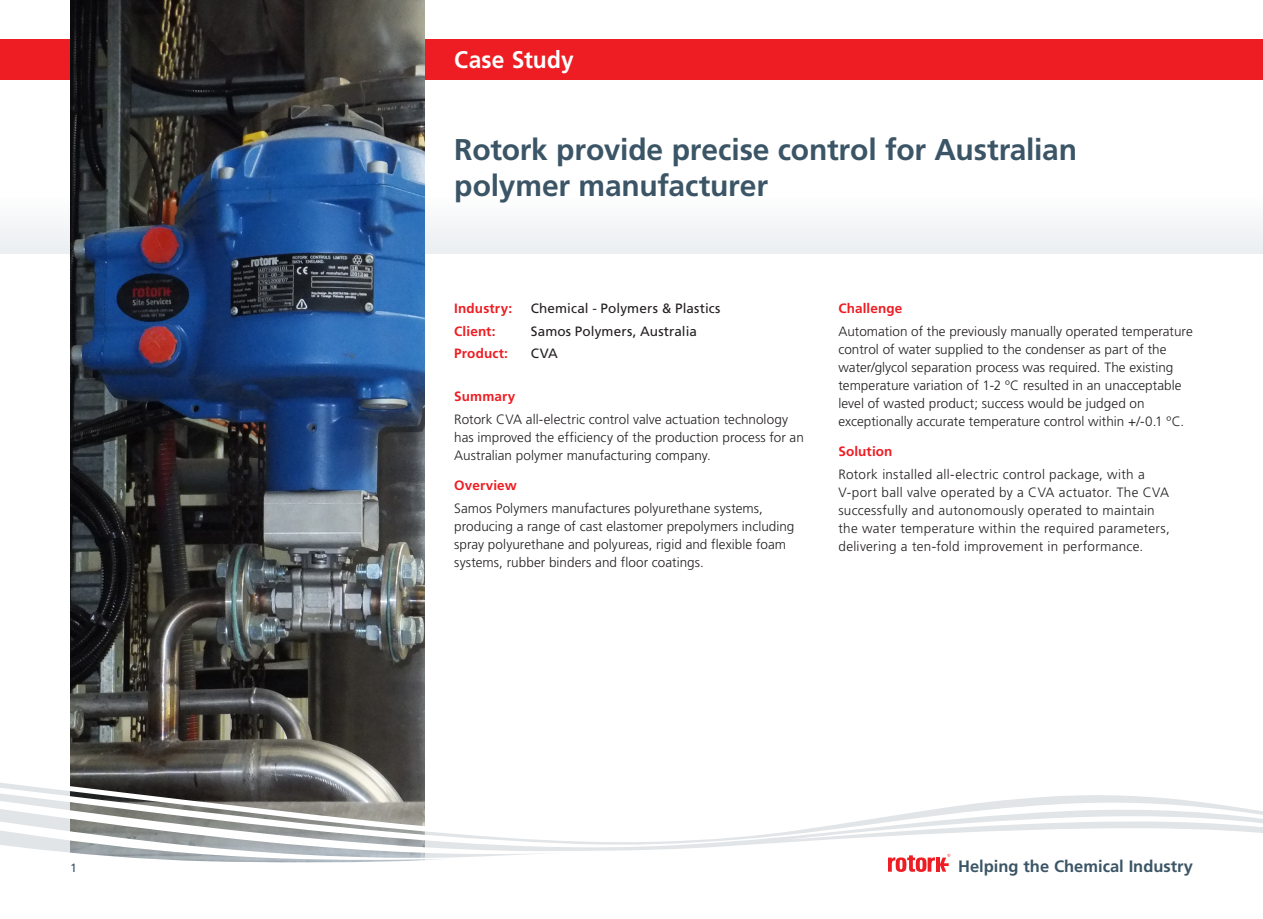
<style>
.page{position:relative;width:1263px;height:919px;background:#fff}
.page>*{position:absolute;margin:0;border:0;box-sizing:border-box;transform-origin:0 0}
.t1{font:700 30px/36px "Frutiger LT Std";letter-spacing:-.005em;color:#3b5566}
.t2{font:700 24px "Frutiger LT Std";letter-spacing:.005em;color:#fff;scale:.95 1}
.t3{font:700 16.5px "Frutiger LT Std";color:#3b5566}
.t4{font:300 13.5px/18px "Frutiger LT Std";letter-spacing:.005em;color:#231f20}
.t5{font:700 13.5px "Frutiger LT Std";letter-spacing:.01em;color:#ee1d23}
.t6{font:13.5px "Frutiger LT Pro";letter-spacing:.01em;color:#231f20}
.t7{font:12px "Frutiger LT Std";color:#3b5566}
</style>
<div class="page">
<div style="left:0;top:39px;width:1263px;height:41px;background:#ee1d23"></div>
<div style="left:0;top:195px;width:1263px;height:58px;background:#f4f6f7"></div>
<img style="left:70px;top:0;width:354px;height:772px">
<svg style="left:0;top:772px;width:1263px;height:100px"></svg>
<svg style="left:888px;top:853px;width:62px;height:18px"></svg>
<p class="t7" style="left:70px;top:860px;width:8px">1</p>
<h2 class="t2" style="left:454px;top:45px;width:127px">Case Study</h2>
<h1 class="t1" style="left:454px;top:132px;width:624px">Rotork provide precise control for Australian polymer manufacturer</h1>
<p class="t5" style="left:454px;top:300px;width:59px">Industry:</p>
<p class="t6" style="left:531px;top:300px;width:191px">Chemical - Polymers &amp; Plastics</p>
<p class="t5" style="left:454px;top:323px;width:43px">Client:</p>
<p class="t6" style="left:531px;top:323px;width:168px">Samos Polymers, Australia</p>
<p class="t5" style="left:454px;top:345px;width:55px">Product:</p>
<p class="t6" style="left:531px;top:345px;width:29px">CVA</p>
<p class="t5" style="left:454px;top:388px;width:63px">Summary</p>
<p class="t4" style="left:454px;top:410px;width:351px">Rotork CVA all-electric control valve actuation technology has improved the efficiency of the production process for an<br>Australian polymer manufacturing company.</p>
<p class="t5" style="left:454px;top:477px;width:64px">Overview</p>
<p class="t4" style="left:454px;top:499px;width:342px">Samos Polymers manufactures polyurethane systems, producing a range of cast elastomer prepolymers including spray polyurethane and polyureas, rigid and flexible foam systems, rubber binders and floor coatings.</p>
<p class="t5" style="left:838px;top:300px;width:65px">Challenge</p>
<p class="t4" style="left:838px;top:322px;width:356px">Automation of the previously manually operated temperature control of water supplied to the condenser as part of the water/glycol separation process was required. The existing temperature variation of 1-2 ºC resulted in an unacceptable level of wasted product; success would be judged on exceptionally accurate temperature control within +/-0.1 ºC.</p>
<p class="t5" style="left:838px;top:443px;width:56px">Solution</p>
<p class="t4" style="left:838px;top:465px;width:333px">Rotork installed all-electric control package, with a V-port ball valve operated by a CVA actuator. The CVA successfully and autonomously operated to maintain the water temperature within the required parameters, delivering a ten-fold improvement in performance.</p>
<p class="t3" style="left:958px;top:856px;width:236px">Helping the Chemical Industry</p>
</div>
